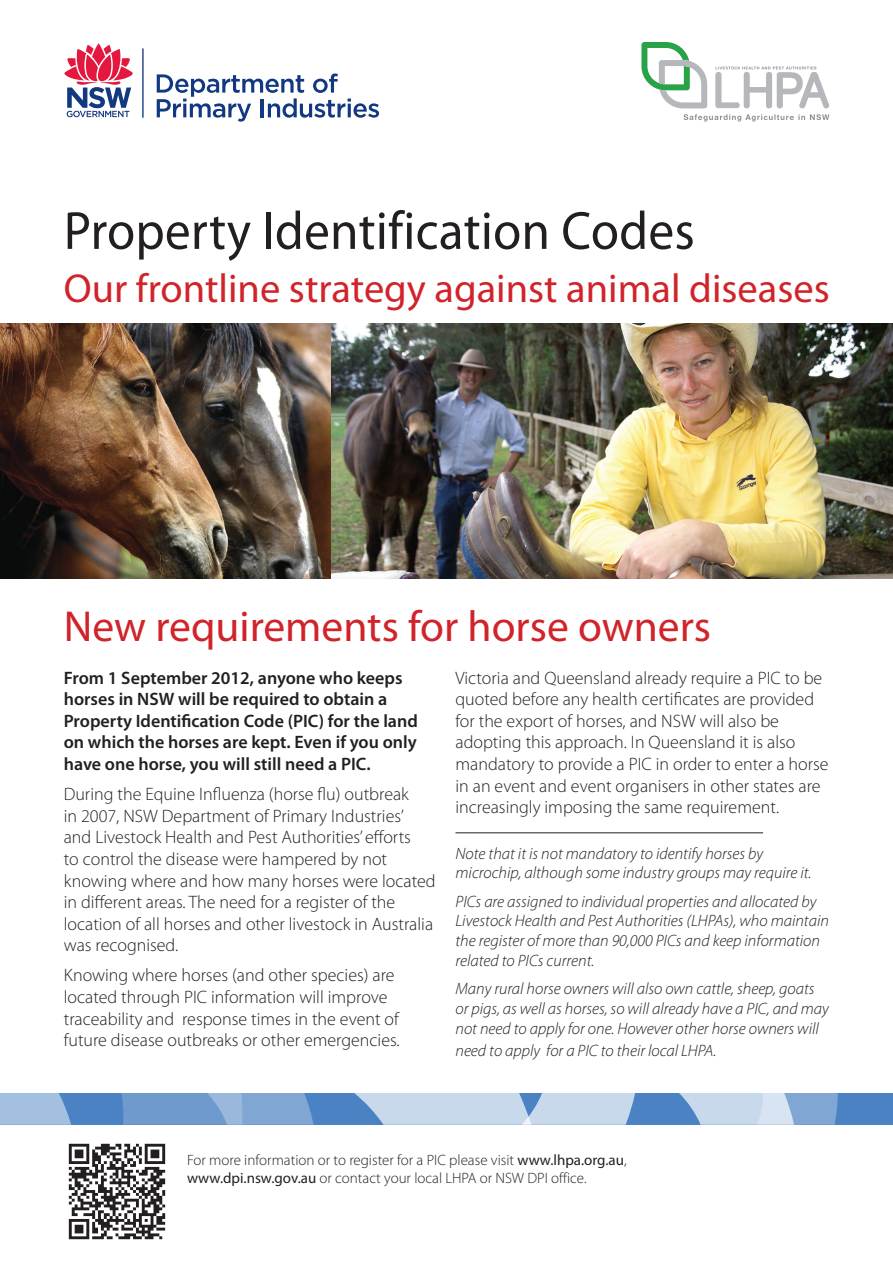
<style>
.page{position:relative;width:893px;height:1263px;background:#fff}
.page>*{position:absolute;margin:0;border:0;box-sizing:border-box;transform-origin:0 0}
.HEADLINE{font:54px "Myriad Pro";letter-spacing:.005em;color:#231f20;scale:.95 1}
.t1{font:43.5px "Myriad Pro";color:#d1232a}
.t2{font:40.5px "Myriad Pro";color:#d1232a}
.BODY_TEXT{font:300 18px/21.6px "Myriad Pro";color:#231f20}
.SUBHEAD{font:600 18px/21.6px "Myriad Pro";color:#231f20}
.BODY_TEXT_INDENTED{font:italic 300 16.5px/19.8px "Myriad Pro";color:#231f20}
.t3{font:300 15px/18px "Myriad Pro";color:#231f20}
.s1{font-weight:400}
</style>
<div class="page">
<img style="left:68px;top:1143px;width:98px;height:97px">
<div style="left:0;top:1093px;width:893px;height:32px;background:#4b82c3"></div>
<svg style="left:0;top:1093px;width:71px;height:32px;background:#9cbadd"></svg>
<svg style="left:121px;top:1093px;width:192px;height:32px;background:#78a1d1"></svg>
<svg style="left:679px;top:1093px;width:159px;height:32px;background:#aac4e2"></svg>
<svg style="left:354px;top:1093px;width:281px;height:32px;background:#bacfe7"></svg>
<svg style="left:157px;top:73px;width:222px;height:49px"></svg>
<svg style="left:64px;top:43px;width:69px;height:74px"></svg>
<hr style="left:142px;top:48px;width:2px;height:70px;background:#113880">
<svg style="left:684px;top:114px;width:145px;height:8px"></svg>
<svg style="left:715px;top:67px;width:114px;height:41px"></svg>
<svg style="left:641px;top:42px;width:66px;height:66px"></svg>
<hr style="left:455px;top:832px;width:308px;height:1px;background:#231f20">
<img style="left:0;top:323px;width:332px;height:255px">
<img style="left:332px;top:323px;width:561px;height:255px">
<p class="HEADLINE" style="left:64px;top:197px;width:666px">Property Identification Codes</p>
<p class="t2" style="left:64px;top:263px;width:767px">Our frontline strategy against animal diseases</p>
<p class="t1" style="left:64px;top:599px;width:649px">New requirements for horse owners</p>
<p class="SUBHEAD" style="left:64px;top:666px;width:356px">From 1 September 2012, anyone who keeps horses in NSW will be required to obtain a Property Identification Code (PIC) for the land on which the horses are kept. Even if you only have one horse, you will still need a PIC.</p>
<p class="BODY_TEXT" style="left:64px;top:783px;width:373px">During the Equine Influenza (horse flu) outbreak<br>in 2007, NSW Department of Primary Industries’ and Livestock Health and Pest Authorities’ efforts<br>to control the disease were hampered by not knowing where and how many horses were located in different areas. The need for a register of the location of all horses and other livestock in Australia was recognised.</p>
<p class="BODY_TEXT" style="left:64px;top:964px;width:337px">Knowing where horses (and other species) are located through PIC information will improve traceability and response times in the event of future disease outbreaks or other emergencies.</p>
<p class="BODY_TEXT" style="left:455px;top:667px;width:374px">Victoria and Queensland already require a PIC to be quoted before any health certificates are provided for the export of horses, and NSW will also be adopting this approach. In Queensland it is also mandatory to provide a PIC in order to enter a horse in an event and event organisers in other states are increasingly imposing the same requirement.</p>
<p class="BODY_TEXT_INDENTED" style="left:455px;top:843px;width:358px">Note that it is not mandatory to identify horses by microchip, although some industry groups may require it.</p>
<p class="BODY_TEXT_INDENTED" style="left:455px;top:891px;width:375px">PICs are assigned to individual properties and allocated by Livestock Health and Pest Authorities (LHPAs), who maintain the register of more than 90,000 PICs and keep information related to PICs current.</p>
<p class="BODY_TEXT_INDENTED" style="left:455px;top:979px;width:375px">Many rural horse owners will also own cattle, sheep, goats or pigs, as well as horses, so will already have a PIC, and may not need to apply for one. However other horse owners will</p>
<p class="BODY_TEXT_INDENTED" style="left:455px;top:1040px;width:262px">need to apply for a PIC to their local LHPA.</p>
<p class="t3" style="left:187px;top:1150px;width:441px">For more information or to register for a PIC please visit <span class="s1">www.lhpa.org.au</span>, <span class="s1">www.dpi.nsw.gov.au</span> or contact your local LHPA or NSW DPI office.</p>
</div>
